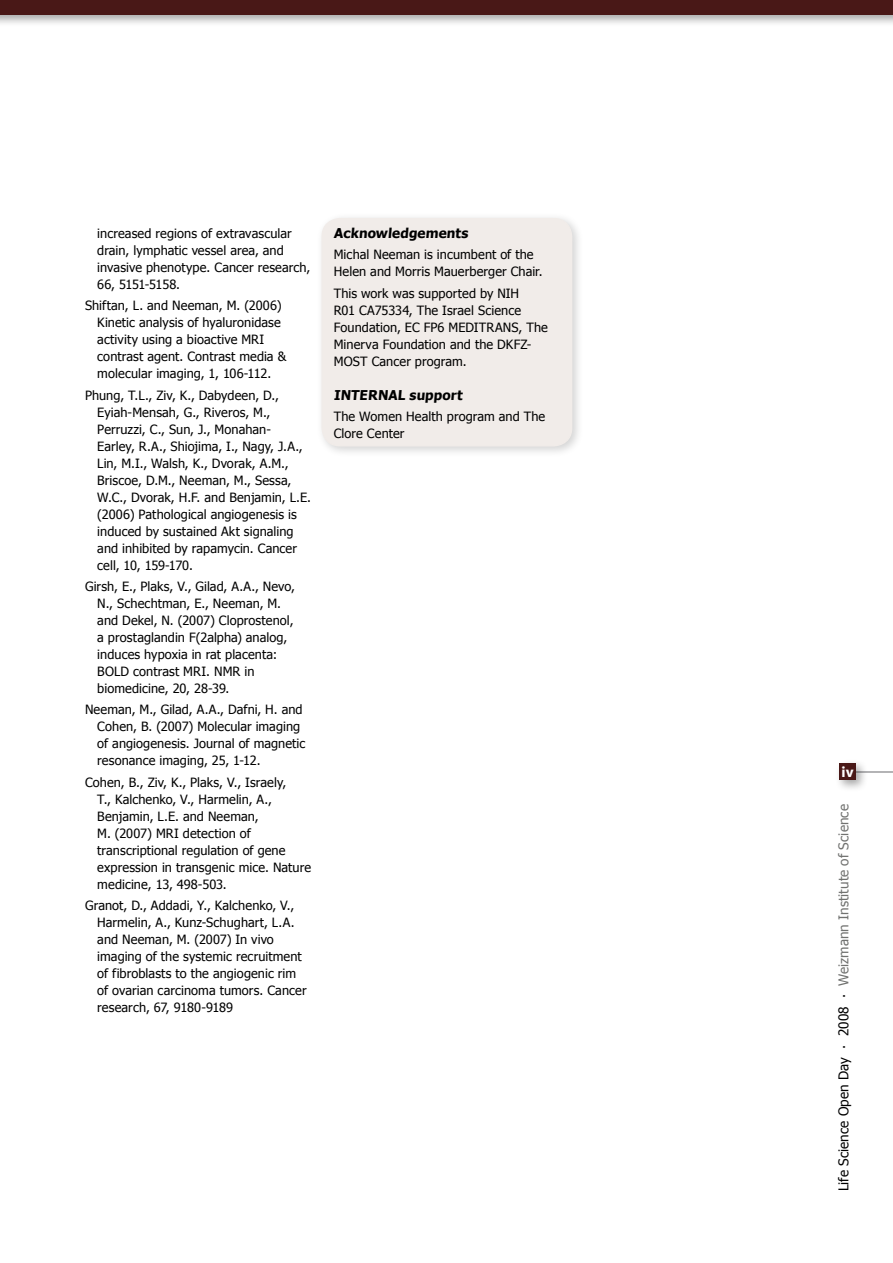
<style>
.page{position:relative;width:893px;height:1263px;background:#fff}
.page>*{position:absolute;margin:0;border:0;box-sizing:border-box;transform-origin:0 0}
.t1{font:700 15px "Myriad";color:#fff}
.t2{font:13.5px "Tahoma";letter-spacing:.005em;color:#717270}
.t3{font:700 13.5px "Tahoma";color:#000}
.t4{font:12.75px/17px "Tahoma";letter-spacing:.005em;color:#000}
.s1{color:#000}
</style>
<div class="page">
<div style="left:0;top:0;width:893px;height:32px;background:#000;opacity:.35"></div>
<div style="left:0;top:0;width:893px;height:15px;background:#491817"></div>
<hr style="left:839px;top:771px;width:54px;height:1px;background:#7b7b7d">
<div style="left:835px;top:758px;width:39px;height:39px;background:#000;opacity:.35"></div>
<div style="left:839px;top:763px;width:17px;height:16px;background:#491817"></div>
<div style="left:316px;top:212px;width:273px;height:251px;background:#000;opacity:.17"></div>
<div style="left:322px;top:219px;width:250px;height:227px;background:#f1ece9;border-radius:18px"></div>
<div style="left:321px;top:218px;width:251px;height:228px;border:2px solid #f1ece9;border-radius:18px"></div>
<p class="t4" style="left:97px;top:224px;width:215px">increased regions of extravascular drain, lymphatic vessel area, and invasive phenotype. Cancer research,<br>66, 5151-5158.</p>
<p class="t4" style="left:97px;top:297px;width:190px;text-indent:-12px">Shiftan, L. and Neeman, M. (2006)<br>Kinetic analysis of hyaluronidase activity using a bioactive MRI contrast agent. Contrast media &amp; molecular imaging, 1, 106-112.</p>
<p class="t4" style="left:97px;top:386px;width:215px;text-indent:-12px">Phung, T.L., Ziv, K., Dabydeen, D., Eyiah-Mensah, G., Riveros, M., Perruzzi, C., Sun, J., Monahan-Earley, R.A., Shiojima, I., Nagy, J.A., Lin, M.I., Walsh, K., Dvorak, A.M., Briscoe, D.M., Neeman, M., Sessa, W.C., Dvorak, H.F. and Benjamin, L.E. (2006) Pathological angiogenesis is induced by sustained Akt signaling and inhibited by rapamycin. Cancer cell, 10, 159-170.</p>
<p class="t4" style="left:97px;top:577px;width:199px;text-indent:-12px">Girsh, E., Plaks, V., Gilad, A.A., Nevo,<br>N., Schechtman, E., Neeman, M. and Dekel, N. (2007) Cloprostenol, a prostaglandin F(2alpha) analog, induces hypoxia in rat placenta:<br>BOLD contrast MRI. NMR in biomedicine, 20, 28-39.</p>
<p class="t4" style="left:97px;top:701px;width:210px;text-indent:-12px">Neeman, M., Gilad, A.A., Dafni, H. and Cohen, B. (2007) Molecular imaging of angiogenesis. Journal of magnetic resonance imaging, 25, 1-12.</p>
<p class="t4" style="left:97px;top:773px;width:215px;text-indent:-12px">Cohen, B., Ziv, K., Plaks, V., Israely,<br>T., Kalchenko, V., Harmelin, A.,<br>Benjamin, L.E. and Neeman,<br>M. (2007) MRI detection of transcriptional regulation of gene expression in transgenic mice. Nature medicine, 13, 498-503.</p>
<p class="t4" style="left:97px;top:896px;width:211px;text-indent:-12px">Granot, D., Addadi, Y., Kalchenko, V., Harmelin, A., Kunz-Schughart, L.A. and Neeman, M. (2007) In vivo imaging of the systemic recruitment of fibroblasts to the angiogenic rim of ovarian carcinoma tumors. Cancer research, 67, 9180-9189</p>
<p class="t3" style="left:334px;top:224px;width:137px">Acknowledgements</p>
<p class="t4" style="left:334px;top:246px;width:210px">Michal Neeman is incumbent of the<br>Helen and Morris Mauerberger Chair.</p>
<p class="t4" style="left:334px;top:284px;width:216px">This work was supported by NIH<br>R01 CA75334, The Israel Science<br>Foundation, EC FP6 MEDITRANS, The<br>Minerva Foundation and the DKFZ-<br>MOST Cancer program.</p>
<p class="t3" style="left:334px;top:385px;width:132px">INTERNAL support</p>
<p class="t4" style="left:334px;top:407px;width:213px">The Women Health program and The<br>Clore Center</p>
<p class="t1" style="left:841px;top:764px;width:14px">iv</p>
<p class="t2" style="left:834px;top:1191px;width:389px;rotate:-90deg"><span class="s1">Life Science Open Day ∙ 2008 ∙</span> Weizmann Institute of Science</p>
</div>
